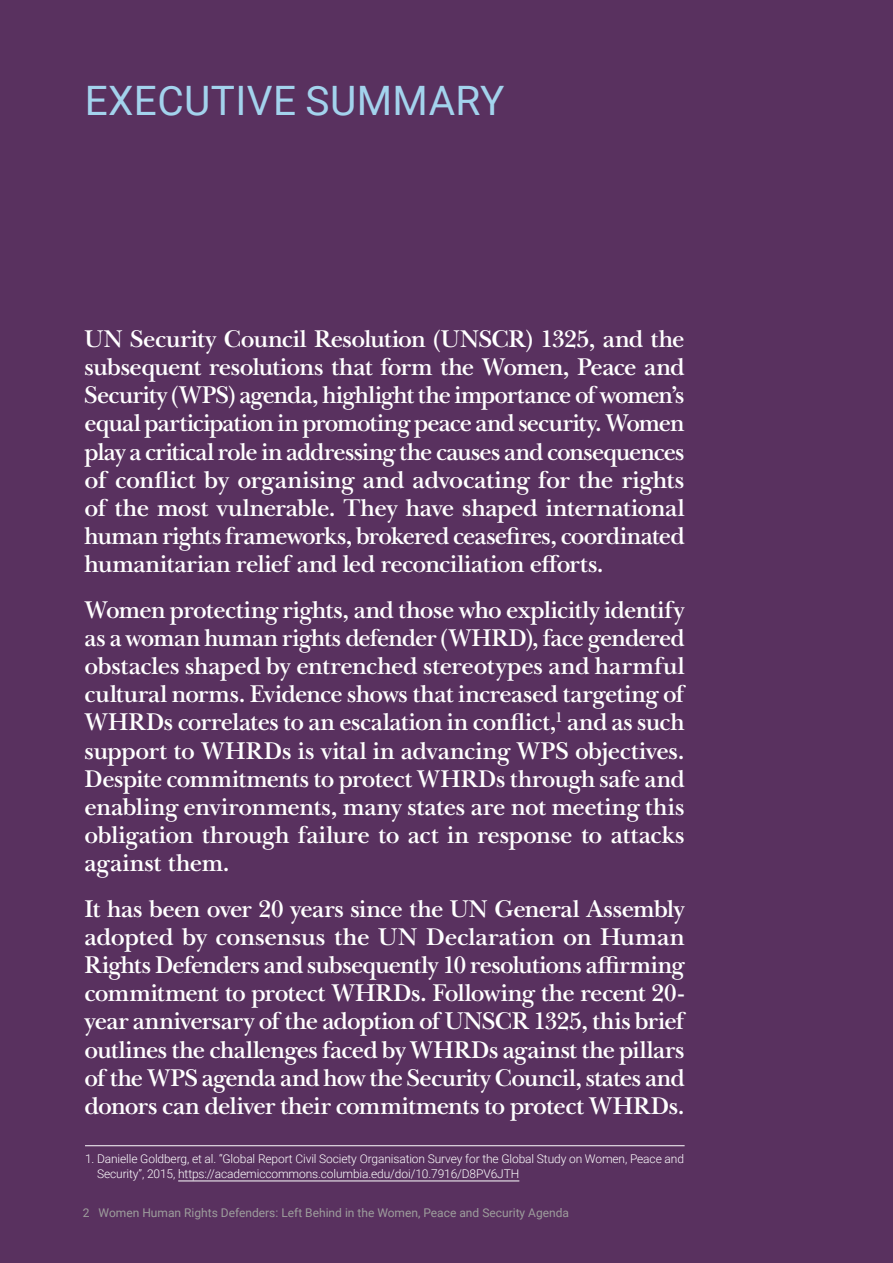
<style>
.page{position:relative;width:893px;height:1263px;background:#59315f}
.page>*{position:absolute;margin:0;border:0;box-sizing:border-box;transform-origin:0 0}
.t1{font:40.5px "Roboto";letter-spacing:.01em;color:#a3d3ed}
.t2{font:600 25.35px/28.2px "New Baskerville ITC Pro";letter-spacing:-.015em;color:#fff;text-align:justify}
.t3{font:300 12px/15px "Roboto";letter-spacing:-.01em;color:#fff}
.t4{font:12px "Roboto";color:#9d9d9c}
</style>
<div class="page">
<hr style="left:85px;top:1145px;width:600px;height:1px;background:#fff">
<hr style="left:178px;top:1181px;width:341px;height:1px;background:#fff">
<h1 class="t1" style="left:85px;top:73px;width:421px">EXECUTIVE SUMMARY</h1>
<p class="t2" style="left:85px;top:325px;width:601px">UN Security Council Resolution (UNSCR) 1325, and the subsequent resolutions that form the Women, Peace and Security (WPS) agenda, highlight the importance of women’s equal participation in promoting peace and security. Women play a critical role in addressing the causes and consequences of conflict by organising and advocating for the rights of the most vulnerable. They have shaped international human rights frameworks, brokered ceasefires, coordinated humanitarian relief and led reconciliation efforts.</p>
<p class="t2" style="left:85px;top:596px;width:602px">Women protecting rights, and those who explicitly identify as a woman human rights defender (WHRD), face gendered obstacles shaped by entrenched stereotypes and harmful cultural norms. Evidence shows that increased targeting of WHRDs correlates to an escalation in conflict,<sup>1</sup> and as such support to WHRDs is vital in advancing WPS objectives.<br>Despite commitments to protect WHRDs through safe and enabling environments, many states are not meeting this obligation through failure to act in response to attacks against them.</p>
<p class="t2" style="left:85px;top:895px;width:602px">It has been over 20 years since the UN General Assembly adopted by consensus the UN Declaration on Human Rights Defenders and subsequently 10 resolutions affirming commitment to protect WHRDs. Following the recent 20- year anniversary of the adoption of UNSCR 1325, this brief outlines the challenges faced by WHRDs against the pillars of the WPS agenda and how the Security Council, states and donors can deliver their commitments to protect WHRDs.</p>
<p class="t3" style="left:97px;top:1151px;width:588px;text-indent:-12px">1. Danielle Goldberg, et al. “Global Report Civil Society Organisation Survey for the Global Study on Women, Peace and<br>Security”, 2015, https://academiccommons.columbia.edu/doi/10.7916/D8PV6JTH</p>
<p class="t4" style="left:83px;top:1204px;width:488px">2 Women Human Rights Defenders: Left Behind in the Women, Peace and Security Agenda</p>
</div>
